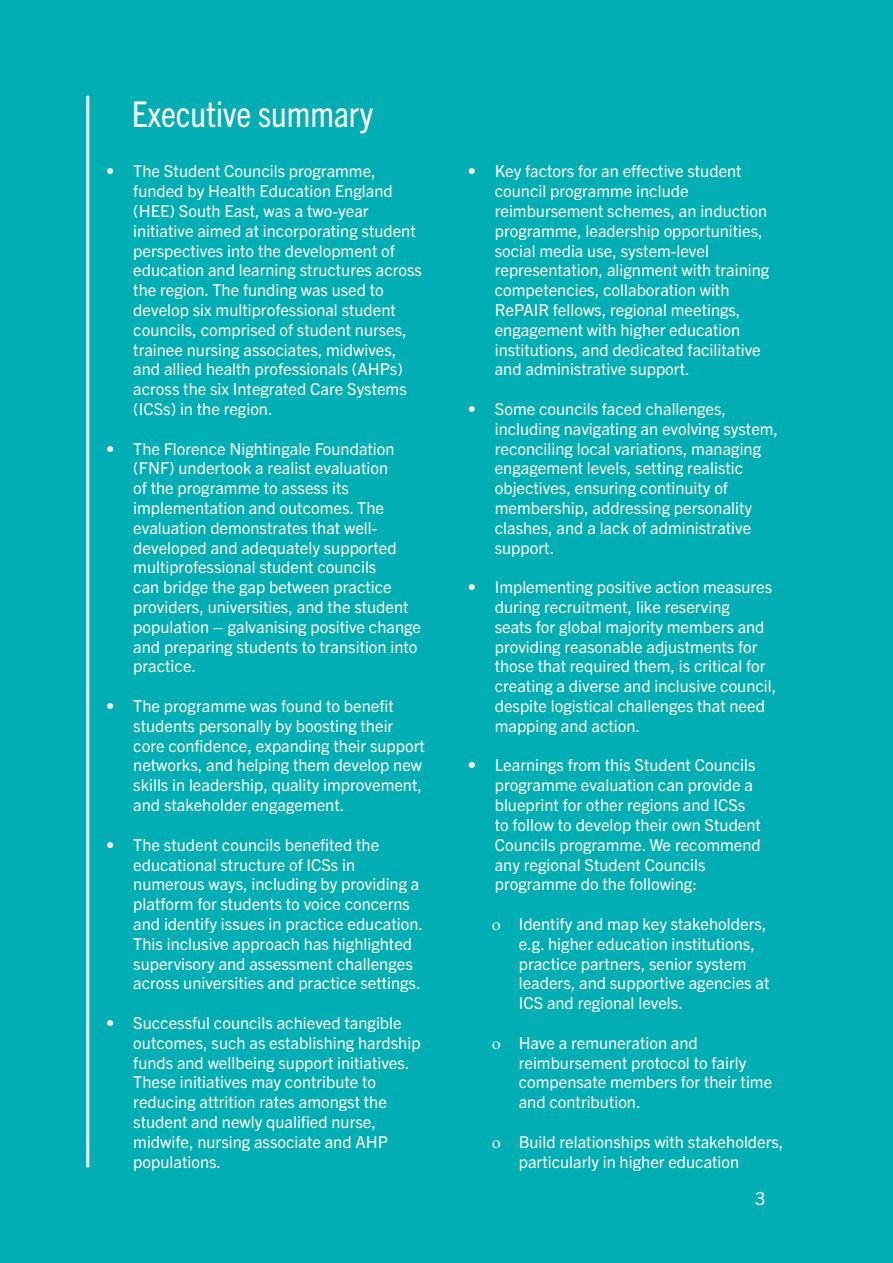
<style>
.page{position:relative;width:893px;height:1263px;background:#00aeb3}
.page>*{position:absolute;margin:0;border:0;box-sizing:border-box;transform-origin:0 0}
.t1{font:condensed 36px "Trade Gothic Next";color:#fff}
.t2{font:18px "Trade Gothic Next";color:#fff}
.t3{font:16.5px/19.8px "Trade Gothic Next";color:#fff}
</style>
<div class="page">
<hr style="left:86px;top:96px;width:3px;height:1071px;background:#fff">
<h1 class="t1" style="left:132px;top:93px;width:243px">Executive summary</h1>
<p class="t3" style="left:133px;top:161px;width:290px;text-indent:-27px">• The Student Councils programme, funded by Health Education England (HEE) South East, was a two-year initiative aimed at incorporating student perspectives into the development of education and learning structures across the region. The funding was used to develop six multiprofessional student councils, comprised of student nurses, trainee nursing associates, midwives, and allied health professionals (AHPs) across the six Integrated Care Systems (ICSs) in the region.</p>
<p class="t3" style="left:133px;top:438px;width:289px;text-indent:-27px">• The Florence Nightingale Foundation (FNF) undertook a realist evaluation<br>of the programme to assess its implementation and outcomes. The evaluation demonstrates that well&shy;developed and adequately supported multiprofessional student councils<br>can bridge the gap between practice providers, universities, and the student population – galvanising positive change and preparing students to transition into practice.</p>
<p class="t3" style="left:133px;top:696px;width:293px;text-indent:-27px">• The programme was found to benefit students personally by boosting their core confidence, expanding their support networks, and helping them develop new skills in leadership, quality improvement, and stakeholder engagement.</p>
<p class="t3" style="left:133px;top:834px;width:291px;text-indent:-27px">• The student councils benefited the educational structure of ICSs in numerous ways, including by providing a platform for students to voice concerns and identify issues in practice education.<br>This inclusive approach has highlighted supervisory and assessment challenges across universities and practice settings.</p>
<p class="t3" style="left:133px;top:1013px;width:289px;text-indent:-27px">• Successful councils achieved tangible outcomes, such as establishing hardship funds and wellbeing support initiatives.<br>These initiatives may contribute to reducing attrition rates amongst the student and newly qualified nurse, midwife, nursing associate and AHP populations.</p>
<p class="t3" style="left:495px;top:161px;width:276px;text-indent:-27px">• Key factors for an effective student council programme include reimbursement schemes, an induction programme, leadership opportunities, social media use, system-level representation, alignment with training competencies, collaboration with RePAIR fellows, regional meetings, engagement with higher education institutions, and dedicated facilitative and administrative support.</p>
<p class="t3" style="left:495px;top:399px;width:285px;text-indent:-27px">• Some councils faced challenges, including navigating an evolving system, reconciling local variations, managing engagement levels, setting realistic objectives, ensuring continuity of membership, addressing personality clashes, and a lack of administrative support.</p>
<p class="t3" style="left:495px;top:577px;width:283px;text-indent:-27px">• Implementing positive action measures during recruitment, like reserving<br>seats for global majority members and providing reasonable adjustments for those that required them, is critical for creating a diverse and inclusive council, despite logistical challenges that need mapping and action.</p>
<p class="t3" style="left:495px;top:755px;width:268px;text-indent:-27px">• Learnings from this Student Councils programme evaluation can provide a blueprint for other regions and ICSs to follow to develop their own Student Councils programme. We recommend any regional Student Councils programme do the following:</p>
<p class="t3" style="left:519px;top:914px;width:252px">Identify and map key stakeholders, e.g. higher education institutions, practice partners, senior system leaders, and supportive agencies at ICS and regional levels.</p>
<p class="t3" style="left:519px;top:1032px;width:255px">Have a remuneration and reimbursement protocol to fairly compensate members for their time and contribution.</p>
<p class="t3" style="left:519px;top:1131px;width:266px">Build relationships with stakeholders, particularly in higher education</p>
<p class="t2" style="left:755px;top:1187px;width:12px">3</p>
</div>
